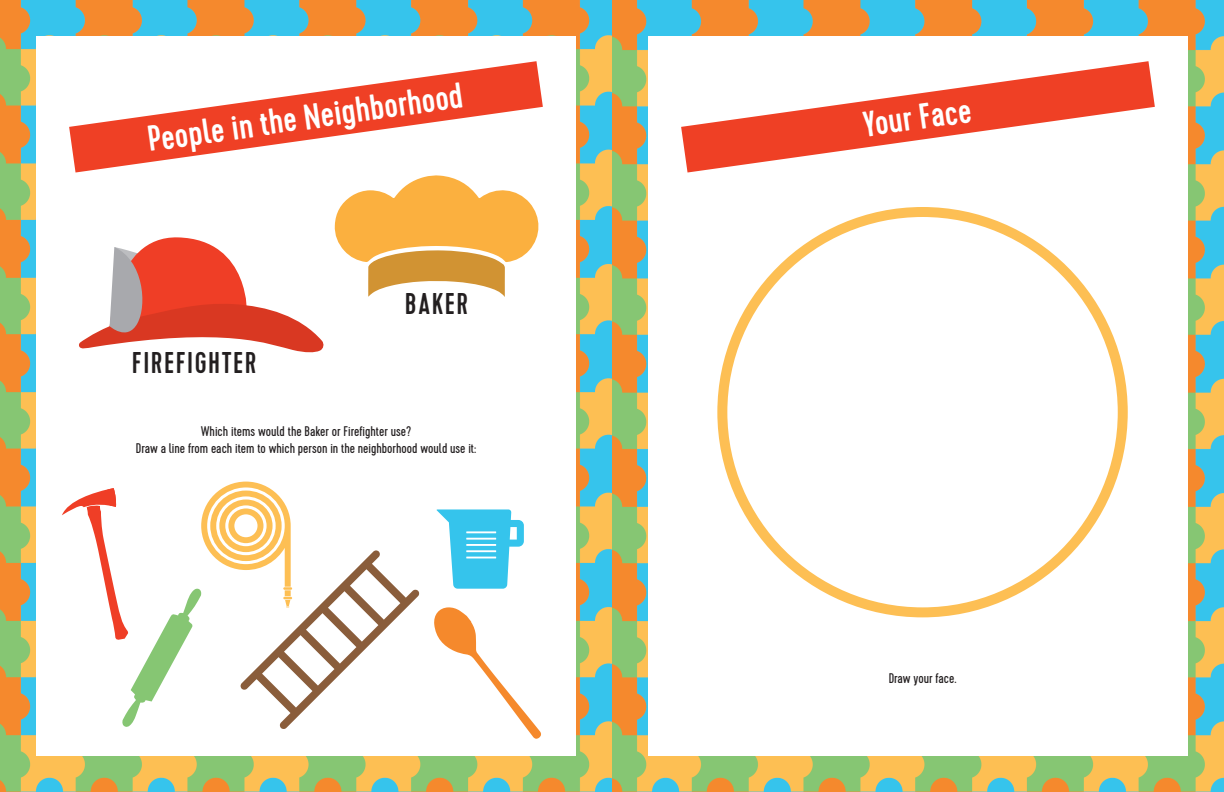
<style>
.page{position:relative;width:1224px;height:792px;background:#fff}
.page>*{position:absolute;margin:0;border:0;box-sizing:border-box;transform-origin:0 0}
.t1{font:500 36px "Cervo";color:#fff}
.t2{font:500 30px "Cervo";letter-spacing:.05em;color:#231f20}
.t3{font:14px/16.8px "Cervo";color:#231f20;text-align:center}
</style>
<div class="page">
<img style="left:0;top:0;width:1224px;height:792px">
<div style="left:36px;top:36px;width:540px;height:720px;background:#fff"></div>
<div style="left:648px;top:36px;width:540px;height:720px;background:#fff"></div>
<svg style="left:681px;top:61px;width:474px;height:112px"></svg>
<svg style="left:69px;top:61px;width:474px;height:112px"></svg>
<svg style="left:334px;top:175px;width:205px;height:122px"></svg>
<svg style="left:79px;top:237px;width:245px;height:116px"></svg>
<svg style="left:434px;top:607px;width:107px;height:132px"></svg>
<svg style="left:62px;top:482px;width:358px;height:247px"></svg>
<svg style="left:436px;top:509px;width:88px;height:80px"></svg>
<hr style="left:466px;top:531px;width:30px;height:2px;background:#fff">
<hr style="left:466px;top:538px;width:30px;height:2px;background:#fff">
<hr style="left:466px;top:544px;width:30px;height:2px;background:#fff">
<hr style="left:466px;top:550px;width:30px;height:2px;background:#fff">
<hr style="left:466px;top:557px;width:30px;height:1px;background:#fff">
<div style="left:717px;top:207px;width:411px;height:410px;border:10px solid #fdbf54;border-radius:50%"></div>
<p class="t1" style="left:145px;top:118px;width:320px;rotate:-8deg">People in the Neighborhood</p>
<p class="t2" style="left:132px;top:345px;width:126px">FIREFIGHTER</p>
<p class="t2" style="left:405px;top:286px;width:65px">BAKER</p>
<p class="t3" style="left:136px;top:423px;width:342px">Which items would the Baker or Firefighter use?<br>Draw a line from each item to which person in the neighborhood would use it:</p>
<p class="t1" style="left:860px;top:104px;width:110px;rotate:-8deg">Your Face</p>
<p class="t3" style="left:889px;top:670px;width:69px">Draw your face.</p>
</div>
